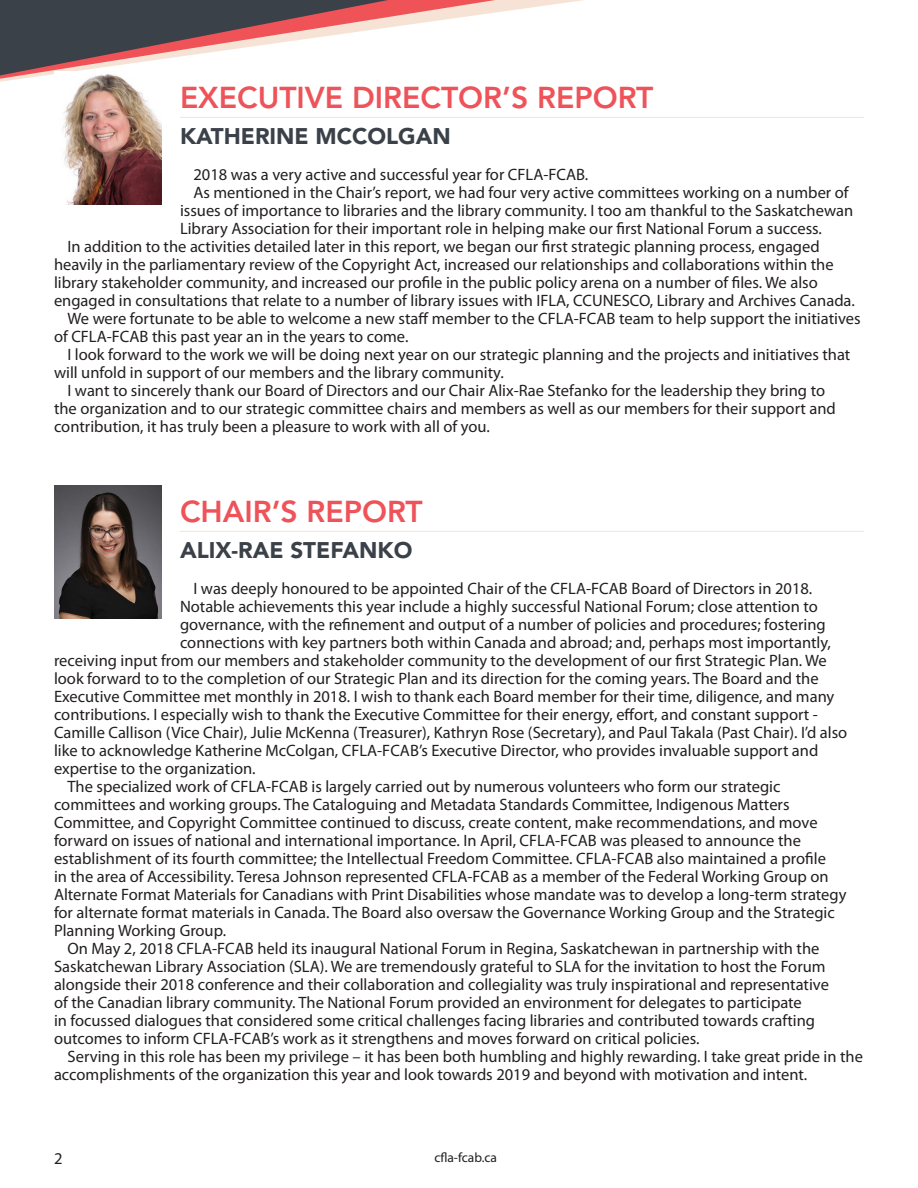
<style>
.page{position:relative;width:918px;height:1188px;background:#fff}
.page>*{position:absolute;margin:0;border:0;box-sizing:border-box;transform-origin:0 0}
.t1{font:800 30px "Avenir LT Std";color:#ee5359}
.Report_Subheading{font:900 22.5px "Avenir LT Std";color:#3b4149}
.Report_Body_Text{font:16.5px/18px "Myriad Pro";color:#231f20}
.t2{font:13.5px "Myriad Pro";color:#231f20}
</style>
<div class="page">
<svg style="left:0;top:0;width:584px;height:82px"></svg>
<svg style="left:0;top:0;width:481px;height:79px"></svg>
<hr style="left:180px;top:117px;width:684px;height:1px;background:#f8e4d4">
<hr style="left:180px;top:531px;width:684px;height:1px;background:#f8e4d4">
<img style="left:54px;top:72px;width:108px;height:133px">
<img style="left:54px;top:486px;width:108px;height:133px">
<p class="t1" style="left:180px;top:80px;width:475px">EXECUTIVE DIRECTOR’S REPORT</p>
<p class="Report_Subheading" style="left:180px;top:123px;width:272px">KATHERINE MCCOLGAN</p>
<p class="Report_Body_Text" style="left:194px;top:165px;width:396px">2018 was a very active and successful year for CFLA-FCAB.</p>
<p class="Report_Body_Text" style="left:180px;top:183px;width:675px;text-indent:14px">As mentioned in the Chair’s report, we had four very active committees working on a number of issues of importance to libraries and the library community. I too am thankful to the Saskatchewan<br>Library Association for their important role in helping make our first National Forum a success.</p>
<p class="Report_Body_Text" style="left:54px;top:237px;width:803px;text-indent:14px">In addition to the activities detailed later in this report, we began our first strategic planning process, engaged heavily in the parliamentary review of the Copyright Act, increased our relationships and collaborations within the library stakeholder community, and increased our profile in the public policy arena on a number of files. We also engaged in consultations that relate to a number of library issues with IFLA, CCUNESCO, Library and Archives Canada.</p>
<p class="Report_Body_Text" style="left:54px;top:309px;width:808px;text-indent:14px">We were fortunate to be able to welcome a new staff member to the CFLA-FCAB team to help support the initiatives of CFLA-FCAB this past year an in the years to come.</p>
<p class="Report_Body_Text" style="left:54px;top:345px;width:798px;text-indent:14px">I look forward to the work we will be doing next year on our strategic planning and the projects and initiatives that will unfold in support of our members and the library community.</p>
<p class="Report_Body_Text" style="left:54px;top:381px;width:783px;text-indent:14px">I want to sincerely thank our Board of Directors and our Chair Alix-Rae Stefanko for the leadership they bring to the organization and to our strategic committee chairs and members as well as our members for their support and contribution, it has truly been a pleasure to work with all of you.</p>
<p class="t1" style="left:180px;top:494px;width:244px">CHAIR’S REPORT</p>
<p class="Report_Subheading" style="left:180px;top:537px;width:234px">ALIX-RAE STEFANKO</p>
<p class="Report_Body_Text" style="left:194px;top:579px;width:620px">I was deeply honoured to be appointed Chair of the CFLA-FCAB Board of Directors in 2018.</p>
<p class="Report_Body_Text" style="left:180px;top:597px;width:639px">Notable achievements this year include a highly successful National Forum; close attention to</p>
<p class="Report_Body_Text" style="left:180px;top:615px;width:647px">governance, with the refinement and output of a number of policies and procedures; fostering</p>
<p class="Report_Body_Text" style="left:180px;top:633px;width:653px">connections with key partners both within Canada and abroad; and, perhaps most importantly,</p>
<p class="Report_Body_Text" style="left:54px;top:651px;width:774px">receiving input from our members and stakeholder community to the development of our first Strategic Plan. We</p>
<p class="Report_Body_Text" style="left:54px;top:669px;width:766px">look forward to to the completion of our Strategic Plan and its direction for the coming years. The Board and the</p>
<p class="Report_Body_Text" style="left:54px;top:687px;width:782px">Executive Committee met monthly in 2018. I wish to thank each Board member for their time, diligence, and many</p>
<p class="Report_Body_Text" style="left:54px;top:705px;width:765px">contributions. I especially wish to thank the Executive Committee for their energy, effort, and constant support -</p>
<p class="Report_Body_Text" style="left:54px;top:723px;width:795px">Camille Callison (Vice Chair), Julie McKenna (Treasurer), Kathryn Rose (Secretary), and Paul Takala (Past Chair). I’d also</p>
<p class="Report_Body_Text" style="left:54px;top:741px;width:766px">like to acknowledge Katherine McColgan, CFLA-FCAB’s Executive Director, who provides invaluable support and</p>
<p class="Report_Body_Text" style="left:54px;top:759px;width:203px">expertise to the organization.</p>
<p class="Report_Body_Text" style="left:54px;top:777px;width:794px;text-indent:14px">The specialized work of CFLA-FCAB is largely carried out by numerous volunteers who form our strategic committees and working groups. The Cataloguing and Metadata Standards Committee, Indigenous Matters Committee, and Copyright Committee continued to discuss, create content, make recommendations, and move forward on issues of national and international importance. In April, CFLA-FCAB was pleased to announce the establishment of its fourth committee; the Intellectual Freedom Committee. CFLA-FCAB also maintained a profile<br>in the area of Accessibility. Teresa Johnson represented CFLA-FCAB as a member of the Federal Working Group on Alternate Format Materials for Canadians with Print Disabilities whose mandate was to develop a long-term strategy for alternate format materials in Canada. The Board also oversaw the Governance Working Group and the Strategic Planning Working Group.</p>
<p class="Report_Body_Text" style="left:54px;top:939px;width:777px;text-indent:14px">On May 2, 2018 CFLA-FCAB held its inaugural National Forum in Regina, Saskatchewan in partnership with the Saskatchewan Library Association (SLA). We are tremendously grateful to SLA for the invitation to host the Forum alongside their 2018 conference and their collaboration and collegiality was truly inspirational and representative of the Canadian library community. The National Forum provided an environment for delegates to participate<br>in focussed dialogues that considered some critical challenges facing libraries and contributed towards crafting outcomes to inform CFLA-FCAB’s work as it strengthens and moves forward on critical policies.</p>
<p class="Report_Body_Text" style="left:54px;top:1047px;width:810px;text-indent:14px">Serving in this role has been my privilege – it has been both humbling and highly rewarding. I take great pride in the accomplishments of the organization this year and look towards 2019 and beyond with motivation and intent.</p>
<p class="Report_Body_Text" style="left:54px;top:1150px;width:10px">2</p>
<p class="t2" style="left:434px;top:1149px;width:64px">cfla-fcab.ca</p>
</div>
